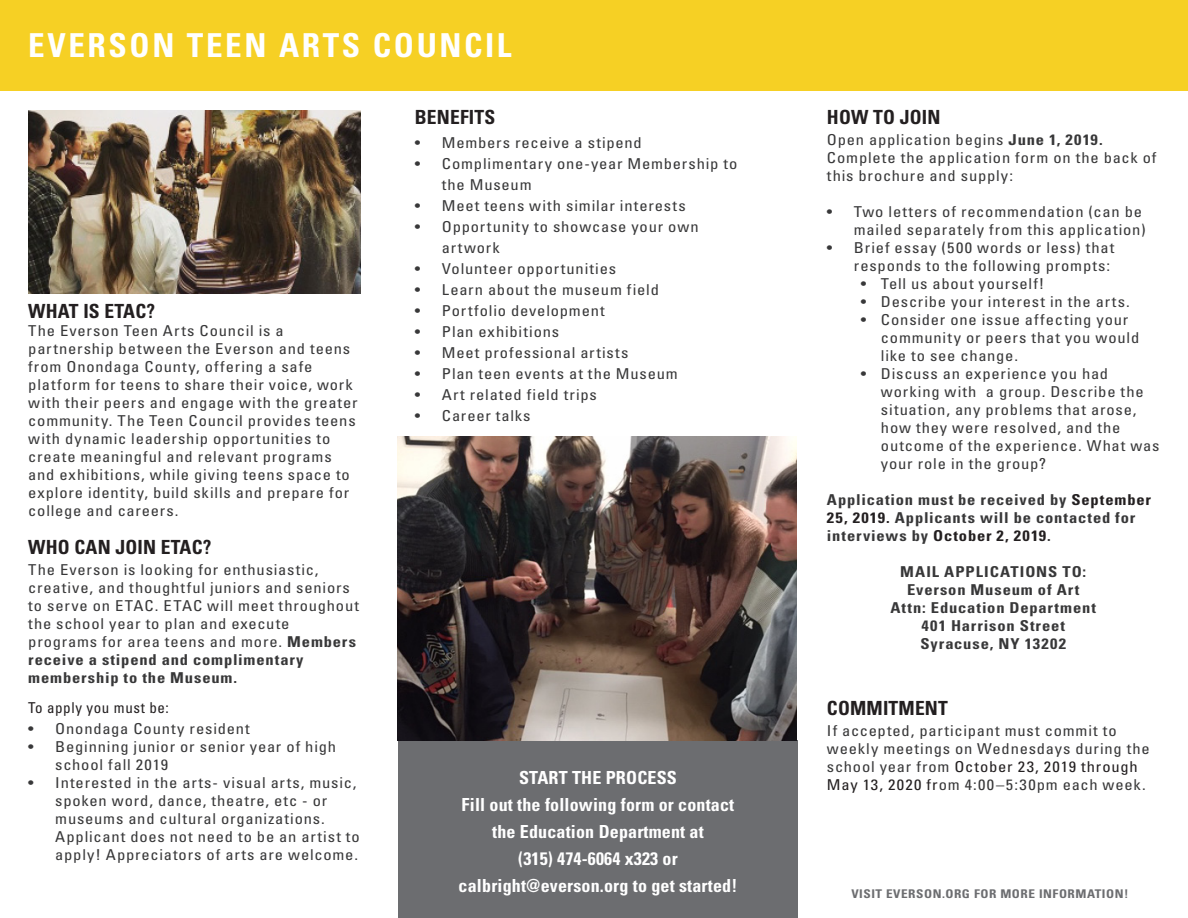
<style>
.page{position:relative;width:1188px;height:918px;background:#fff}
.page>*{position:absolute;margin:0;border:0;box-sizing:border-box;transform-origin:0 0}
.White_Headings{font:700 condensed 33px "Univers LT Std";letter-spacing:.08em;color:#fff}
.Content_Heading_1__A{font:700 condensed 19.5px "Univers LT Std";letter-spacing:.01em;color:#231f20}
.Content_Copy_1____Cl{font:700 condensed 19.5px "Univers LT Std";letter-spacing:.01em;color:#231f20}
.Content_Heading_1__A-2{font:700 condensed 18px "Univers LT Std";letter-spacing:.01em;color:#fff}
.Content_Copy_1____Cl-2{font:condensed 15px/18px "Univers LT Std";letter-spacing:.05em;color:#383839;scale:1.1 1}
.Content_Copy_1____Cl-3{font:700 condensed 15px/18px "Univers LT Std";letter-spacing:.055em;color:#383839;scale:1.1 1}
.Content_Heading_1__A-3{font:condensed 15px "Univers LT Std";letter-spacing:.04em;color:#231f20}
.Headings{font:700 condensed 12px "Univers LT Std";letter-spacing:.04em;color:#6c6d70;scale:1.1 1}
.s1{font-weight:700}
.s2{color:#231f20}
.s3{font-weight:400}
</style>
<div class="page">
<div style="left:398px;top:741px;width:399px;height:177px;background:#6c6d70"></div>
<div style="left:0;top:0;width:1188px;height:91px;background:#f6d024"></div>
<img style="left:398px;top:436px;width:398px;height:305px">
<img style="left:28px;top:110px;width:333px;height:183px">
<p class="White_Headings" style="left:28px;top:25px;width:485px">EVERSON TEEN ARTS COUNCIL</p>
<p class="Content_Heading_1__A" style="left:415px;top:105px;width:82px">BENEFITS</p>
<p class="Content_Copy_1____Cl-2" style="left:415px;top:134px;width:208px">• Members receive a stipend</p>
<p class="Content_Copy_1____Cl-2" style="left:442px;top:153px;width:270px;line-height:21px;text-indent:-27px">• Complimentary one-year Membership to the Museum</p>
<p class="Content_Copy_1____Cl-2" style="left:415px;top:197px;width:248px">• Meet teens with similar interests</p>
<p class="Content_Copy_1____Cl-2" style="left:442px;top:216px;width:235px;line-height:21px;text-indent:-27px">• Opportunity to showcase your own artwork</p>
<p class="Content_Copy_1____Cl-2" style="left:415px;top:260px;width:184px">• Volunteer opportunities</p>
<p class="Content_Copy_1____Cl-2" style="left:415px;top:281px;width:223px">• Learn about the museum field</p>
<p class="Content_Copy_1____Cl-2" style="left:415px;top:302px;width:174px">• Portfolio development</p>
<p class="Content_Copy_1____Cl-2" style="left:415px;top:323px;width:133px">• Plan exhibitions</p>
<p class="Content_Copy_1____Cl-2" style="left:415px;top:344px;width:196px">• Meet professional artists</p>
<p class="Content_Copy_1____Cl-2" style="left:415px;top:365px;width:241px">• Plan teen events at the Museum</p>
<p class="Content_Copy_1____Cl-2" style="left:415px;top:386px;width:167px">• Art related field trips</p>
<p class="Content_Copy_1____Cl-2" style="left:415px;top:407px;width:107px">• Career talks</p>
<p class="Content_Heading_1__A" style="left:827px;top:105px;width:115px">HOW TO JOIN</p>
<p class="Content_Copy_1____Cl-2" style="left:827px;top:131px;width:301px">Open application begins <span class="s1">June 1, 2019.<br></span>Complete the application form on the back of this brochure and supply:</p>
<p class="Content_Copy_1____Cl-2" style="left:827px;top:203px;width:291px;text-align:right">• Two letters of recommendation (can be mailed separately from this application)</p>
<p class="Content_Copy_1____Cl-2" style="left:827px;top:239px;width:263px;text-align:right">• Brief essay (500 words or less) that responds to the following prompts:</p>
<p class="Content_Copy_1____Cl-2" style="left:861px;top:275px;width:169px">• Tell us about yourself!</p>
<p class="Content_Copy_1____Cl-2" style="left:861px;top:293px;width:246px">• Describe your interest in the arts.</p>
<p class="Content_Copy_1____Cl-2" style="left:881px;top:311px;width:236px;text-indent:-20px">• Consider one issue affecting your community or peers that you would like to see change.</p>
<p class="Content_Copy_1____Cl-2" style="left:881px;top:365px;width:255px;text-indent:-20px">• Discuss an experience you had working with a group. Describe the situation, any problems that arose, how they were resolved, and the outcome of the experience. What was your role in the group?</p>
<p class="Content_Copy_1____Cl-3" style="left:827px;top:491px;width:296px">Application must be received by <span class="s2">September<br>25, 2019.</span> Applicants will be contacted for interviews by <span class="s2">October 2, 2019</span>.</p>
<p class="Content_Copy_1____Cl-3" style="left:900px;top:563px;width:171px">MAIL APPLICATIONS TO:</p>
<p class="Content_Copy_1____Cl-3" style="left:907px;top:581px;width:158px">Everson Museum of Art</p>
<p class="Content_Copy_1____Cl-3" style="left:890px;top:599px;width:188px">Attn: Education Department</p>
<p class="Content_Copy_1____Cl-3" style="left:920px;top:617px;width:134px">401 Harrison Street<br>Syracuse, NY 13202</p>
<p class="Content_Copy_1____Cl" style="left:28px;top:299px;width:128px">WHAT IS ETAC?</p>
<p class="Content_Copy_1____Cl-2" style="left:28px;top:322px;width:234px">The Everson Teen Arts Council is a</p>
<p class="Content_Copy_1____Cl-2" style="left:28px;top:340px;width:301px">partnership between the Everson and teens from Onondaga County, offering a safe platform for teens to share their voice, work with their peers and engage with the greater community. The Teen Council provides teens with dynamic leadership opportunities to create meaningful and relevant programs and exhibitions, while giving teens space to explore identity, build skills and prepare for college and careers.</p>
<p class="Content_Heading_1__A" style="left:28px;top:535px;width:185px">WHO CAN JOIN ETAC?</p>
<p class="Content_Copy_1____Cl-2" style="left:28px;top:560px;width:302px">The Everson is looking for enthusiastic, creative, and thoughtful juniors and seniors to serve on ETAC. ETAC will meet throughout the school year to plan and execute</p>
<p class="Content_Copy_1____Cl-3" style="left:28px;top:632px;width:299px"><span class="s3">programs for area teens and more.</span> Members receive a stipend and complimentary</p>
<p class="Content_Copy_1____Cl-3" style="left:28px;top:668px;width:191px">membership to the Museum.</p>
<p class="Content_Heading_1__A-3" style="left:28px;top:698px;width:142px">To apply you must be:</p>
<p class="Content_Copy_1____Cl-2" style="left:28px;top:719px;width:203px">• Onondaga County resident</p>
<p class="Content_Copy_1____Cl-2" style="left:55px;top:737px;width:257px;text-indent:-27px">• Beginning junior or senior year of high school fall 2019</p>
<p class="Content_Copy_1____Cl-2" style="left:55px;top:773px;width:278px;text-indent:-27px">• Interested in the arts- visual arts, music, spoken word, dance, theatre, etc - or museums and cultural organizations.<br>Applicant does not need to be an artist to apply! Appreciators of arts are welcome.</p>
<p class="Content_Heading_1__A-2" style="left:519px;top:767px;width:159px">START THE PROCESS</p>
<p class="Content_Heading_1__A" style="left:827px;top:696px;width:122px">COMMITMENT</p>
<p class="Content_Copy_1____Cl-2" style="left:827px;top:722px;width:295px">If accepted, participant must commit to weekly meetings on Wednesdays during the school year from <span class="s2">October 23, 2019 through May 13, 2020 fr</span>om 4:00–5:30pm each week.</p>
<p class="Content_Heading_1__A-2" style="left:462px;top:794px;width:274px">Fill out the following form or contact</p>
<p class="Content_Heading_1__A-2" style="left:492px;top:821px;width:213px">the Education Department at</p>
<p class="Content_Heading_1__A-2" style="left:518px;top:848px;width:161px">(315) 474-6064 x323 or</p>
<p class="Content_Heading_1__A-2" style="left:459px;top:875px;width:280px">calbright@everson.org to get started!</p>
<p class="Headings" style="left:851px;top:887px;width:253px">VISIT EVERSON.ORG FOR MORE INFORMATION!</p>
</div>
